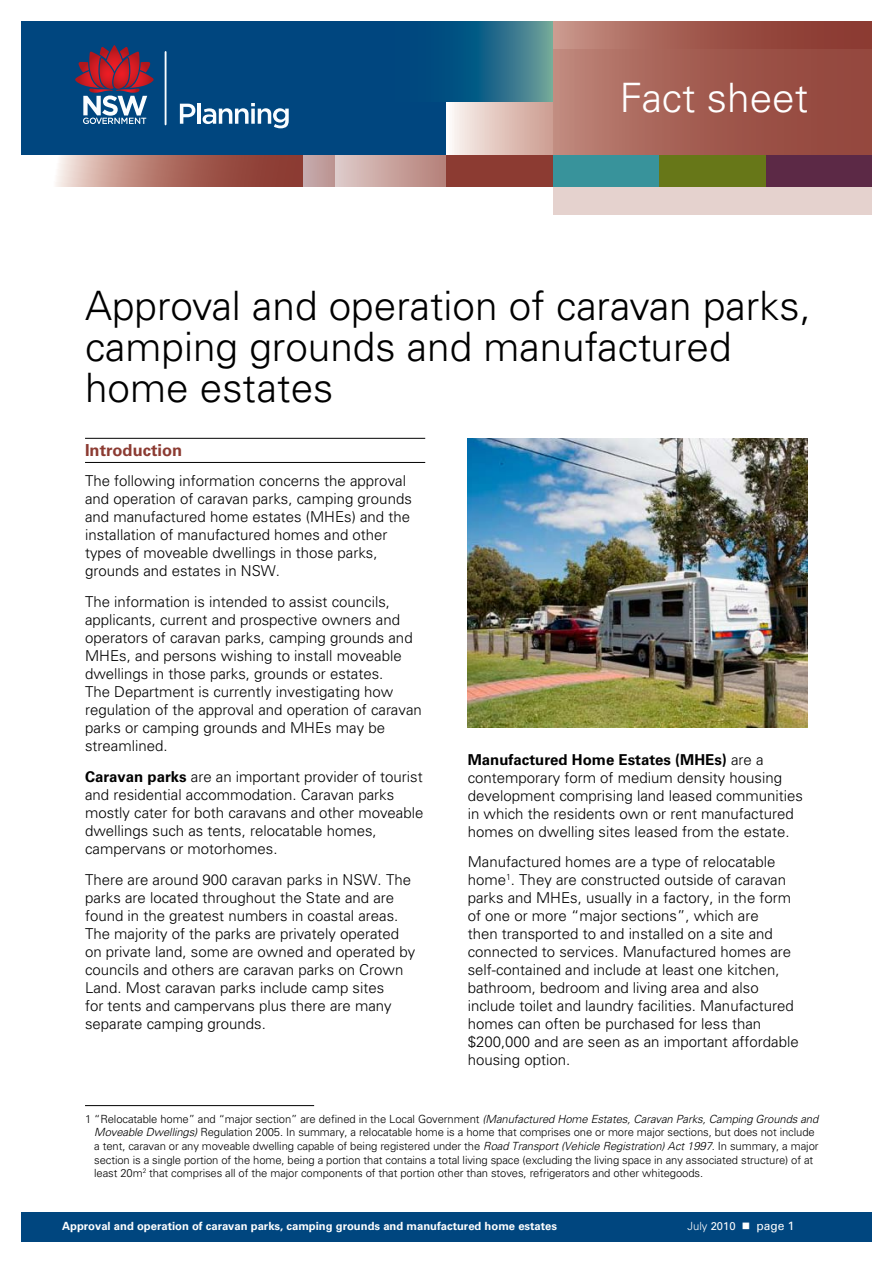
<style>
.page{position:relative;width:893px;height:1263px;background:#fff}
.page>*{position:absolute;margin:0;border:0;box-sizing:border-box;transform-origin:0 0}
.t1{font:300 40.5px/41.2px "Univers";color:#000}
.t2{font:300 40.5px "Univers";color:#fff}
.t3{font:700 16.5px "Univers";color:#8c3b32}
.t4{font:300 15px/18px "Univers";color:#000}
.t5{font:12px "Univers";color:#fff}
.t6{font:300 11.25px/13.5px "Univers";letter-spacing:-.01em;color:#000}
.t7{font:700 11.25px "Univers";color:#fff}
.s1{font-weight:700}
.s2{font-style:italic}
.s3{font-weight:300;font-size:11.25px}
.s4{font-size:11.25px}
</style>
<div class="page">
<div style="left:21px;top:1212px;width:851px;height:30px;background:#00467f"></div>
<svg style="left:56px;top:155px;width:247px;height:31px;background:#b2766c"></svg>
<svg style="left:303px;top:155px;width:143px;height:31px;background:#c7a3a0"></svg>
<div style="left:21px;top:21px;width:851px;height:134px;background:#00467f"></div>
<svg style="left:446px;top:21px;width:426px;height:134px;background:#ba857c"></svg>
<svg style="left:553px;top:49px;width:319px;height:166px;background:#b0766d"></svg>
<div style="left:765px;top:155px;width:107px;height:31px;background:#5c2946"></div>
<div style="left:659px;top:155px;width:106px;height:31px;background:#677718"></div>
<div style="left:553px;top:155px;width:106px;height:31px;background:#38939b"></div>
<div style="left:446px;top:155px;width:107px;height:31px;background:#8c3b32"></div>
<svg style="left:446px;top:21px;width:107px;height:80px"></svg>
<svg style="left:75px;top:45px;width:79px;height:79px"></svg>
<hr style="left:165px;top:52px;width:1px;height:72px;background:#fafdff">
<svg style="left:180px;top:104px;width:15px;height:20px"></svg>
<hr style="left:197px;top:103px;width:4px;height:21px;background:#fafdff">
<svg style="left:203px;top:103px;width:86px;height:25px"></svg>
<img style="left:468px;top:438px;width:340px;height:289px">
<hr style="left:85px;top:438px;width:340px;height:1px;background:#000">
<hr style="left:85px;top:462px;width:340px;height:1px;background:#000">
<hr style="left:85px;top:1105px;width:229px;height:1px;background:#000">
<h1 class="t2" style="left:620px;top:74px;width:190px">Fact sheet</h1>
<h1 class="t1" style="left:85px;top:285px;width:727px">Approval and operation of caravan parks, camping grounds and manufactured home estates</h1>
<p class="t3" style="left:85px;top:440px;width:99px">Introduction</p>
<p class="t4" style="left:85px;top:472px;width:328px">The following information concerns the approval and operation of caravan parks, camping grounds and manufactured home estates (MHEs) and the installation of manufactured homes and other types of moveable dwellings in those parks, grounds and estates in NSW.</p>
<p class="t4" style="left:85px;top:593px;width:338px">The information is intended to assist councils, applicants, current and prospective owners and operators of caravan parks, camping grounds and MHEs, and persons wishing to install moveable dwellings in those parks, grounds or estates.<br>The Department is currently investigating how regulation of the approval and operation of caravan parks or camping grounds and MHEs may be streamlined.</p>
<p class="t4" style="left:85px;top:768px;width:340px"><span class="s1">Caravan parks</span> are an important provider of tourist and residential accommodation. Caravan parks mostly cater for both caravans and other moveable dwellings such as tents, relocatable homes, campervans or motorhomes.</p>
<p class="t4" style="left:85px;top:870px;width:332px">There are around 900 caravan parks in NSW. The parks are located throughout the State and are found in the greatest numbers in coastal areas.<br>The majority of the parks are privately operated on private land, some are owned and operated by councils and others are caravan parks on Crown Land. Most caravan parks include camp sites<br>for tents and campervans plus there are many separate camping grounds.</p>
<p class="t4" style="left:468px;top:750px;width:337px"><span class="s1">Manufactured Home Estates (MHEs)</span> are a contemporary form of medium density housing development comprising land leased communities in which the residents own or rent manufactured homes on dwelling sites leased from the estate.</p>
<p class="t4" style="left:468px;top:853px;width:332px">Manufactured homes are a type of relocatable home<sup>1</sup>. They are constructed outside of caravan parks and MHEs, usually in a factory, in the form of one or more “major sections”, which are<br>then transported to and installed on a site and connected to services. Manufactured homes are self-contained and include at least one kitchen, bathroom, bedroom and living area and also include toilet and laundry facilities. Manufactured homes can often be purchased for less than $200,000 and are seen as an important affordable housing option.</p>
<p class="t6" style="left:94px;top:1112px;width:726px;text-indent:-9px">1 “Relocatable home” and “major section” are defined in the Local Government <span class="s2">(Manufactured Home Estates, Caravan Parks, Camping Grounds and Moveable Dwellings)</span> Regulation 2005. In summary, a relocatable home is a home that comprises one or more major sections, but does not include a tent, caravan or any moveable dwelling capable of being registered under the <span class="s2">Road Transport (Vehicle Registration) Act 1997</span>. In summary, a major section is a single portion of the home, being a portion that contains a total living space (excluding the living space in any associated structure) of at least 20m<sup>2</sup> that comprises all of the major components of that portion other than stoves, refrigerators and other whitegoods.</p>
<p class="t7" style="left:62px;top:1220px;width:497px">Approval and operation of caravan parks, camping grounds and manufactured home estates</p>
<p class="t5" style="left:688px;top:1219px;width:109px"><span class="s3">July</span> <span class="s4">2010</span> ■ page 1</p>
</div>
